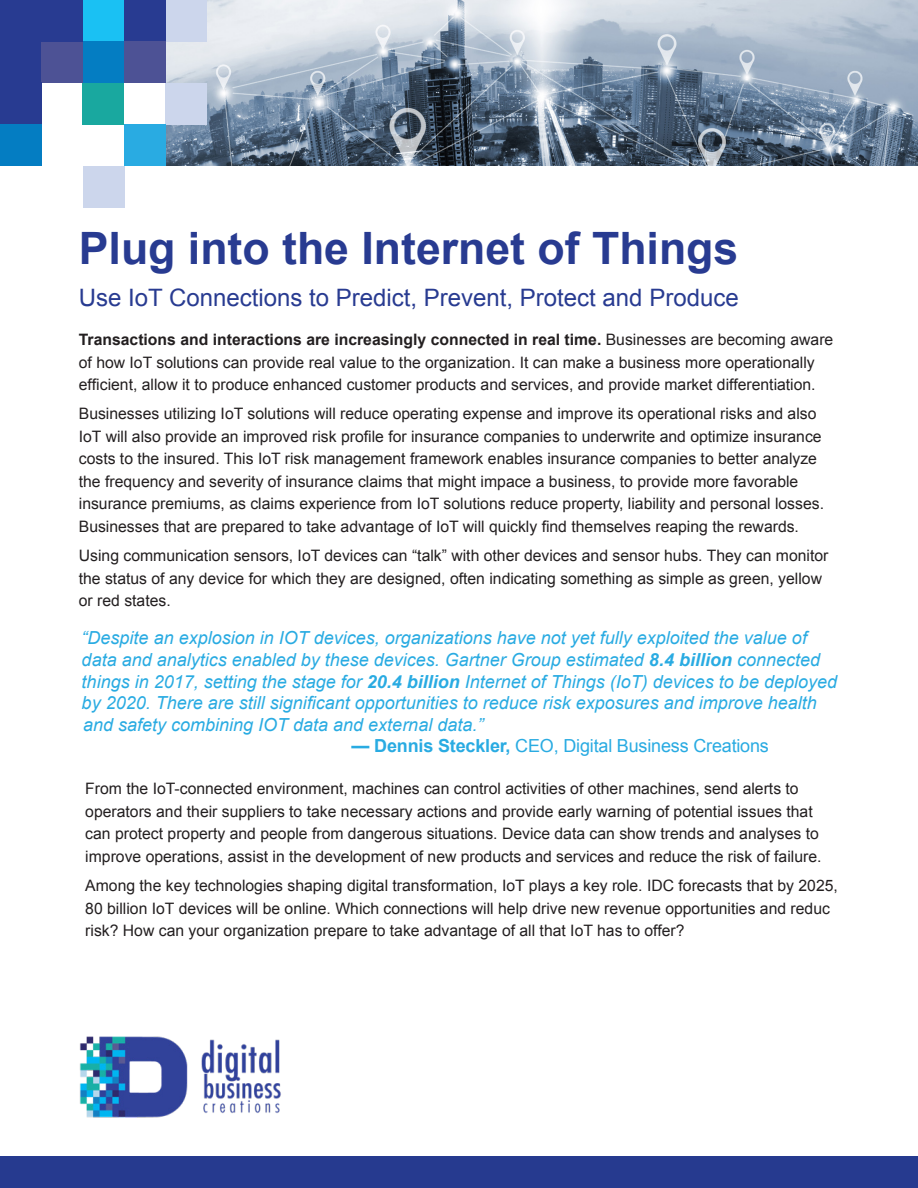
<style>
.page{position:relative;width:918px;height:1188px;background:#fff}
.page>*{position:absolute;margin:0;border:0;box-sizing:border-box;transform-origin:0 0}
.t1{font:700 44.7px "Arial";color:#283b91}
.t2{font:24px "Arial";color:#283b91}
.t3{font:italic 18px/21.6px "Arial";color:#29abe2}
.t4{font:18px "Arial";letter-spacing:-.01em;color:#29abe2}
.t5{font:15.75px/22.5px "Arial";color:#231f20}
.s1{font-weight:700}
</style>
<div class="page">
<img style="left:166px;top:0;width:752px;height:165px">
<img style="left:79px;top:1036px;width:202px;height:82px">
<div style="left:0;top:41px;width:41px;height:42px;background:#283b91"></div>
<div style="left:0;top:124px;width:41px;height:41px;background:#047dc2"></div>
<div style="left:83px;top:166px;width:42px;height:42px;background:#ccd6ec"></div>
<div style="left:83px;top:83px;width:41px;height:41px;background:#19a89f"></div>
<div style="left:83px;top:0;width:41px;height:41px;background:#1ac1f3"></div>
<div style="left:83px;top:41px;width:41px;height:42px;background:#047dc2"></div>
<div style="left:41px;top:41px;width:42px;height:42px;background:#4d5295"></div>
<div style="left:165px;top:0;width:42px;height:41px;background:#ccd6ec"></div>
<div style="left:165px;top:83px;width:42px;height:41px;background:#ccd6ec"></div>
<div style="left:124px;top:0;width:41px;height:41px;background:#283b91"></div>
<div style="left:124px;top:41px;width:41px;height:42px;background:#4d5295"></div>
<div style="left:124px;top:124px;width:41px;height:41px;background:#29abe2"></div>
<div style="left:41px;top:0;width:42px;height:41px;background:#283b91"></div>
<div style="left:0;top:0;width:41px;height:41px;background:#283b91"></div>
<div style="left:0;top:83px;width:41px;height:41px;background:#283b91"></div>
<div style="left:0;top:1157px;width:918px;height:31px;background:#263a8f"></div>
<p class="t1" style="left:79px;top:219px;width:661px">Plug into the Internet of Things</p>
<p class="t2" style="left:79px;top:282px;width:661px">Use IoT Connections to Predict, Prevent, Protect and Produce</p>
<p class="t5" style="left:79px;top:329px;width:756px"><span class="s1">Transactions and interactions are increasingly connected in real time.</span> Businesses are becoming aware of how IoT solutions can provide real value to the organization. It can make a business more operationally efficient, allow it to produce enhanced customer products and services, and provide market differentiation.</p>
<p class="t5" style="left:79px;top:403px;width:747px">Businesses utilizing IoT solutions will reduce operating expense and improve its operational risks and also IoT will also provide an improved risk profile for insurance companies to underwrite and optimize insurance costs to the insured. This IoT risk management framework enables insurance companies to better analyze the frequency and severity of insurance claims that might impace a business, to provide more favorable insurance premiums, as claims experience from IoT solutions reduce property, liability and personal losses.<br>Businesses that are prepared to take advantage of IoT will quickly find themselves reaping the rewards.</p>
<p class="t5" style="left:79px;top:545px;width:751px">Using communication sensors, IoT devices can “talk” with other devices and sensor hubs. They can monitor the status of any device for which they are designed, often indicating something as simple as green, yellow or red states.</p>
<p class="t3" style="left:82px;top:627px;width:757px">“Despite an explosion in IOT devices, organizations have not yet fully exploited the value of data and analytics enabled by these devices. Gartner Group estimated <span class="s1">8.4 billion</span> connected things in 2017, setting the stage for <span class="s1">20.4 billion</span> Internet of Things (IoT) devices to be deployed by 2020. There are still significant opportunities to reduce risk exposures and improve health and safety combining IOT data and external data.”</p>
<p class="t4" style="left:352px;top:734px;width:419px"><span class="s1">— Dennis Steckler,</span> CEO, Digital Business Creations</p>
<p class="t5" style="left:85px;top:778px;width:738px">From the IoT-connected environment, machines can control activities of other machines, send alerts to operators and their suppliers to take necessary actions and provide early warning of potential issues that can protect property and people from dangerous situations. Device data can show trends and analyses to improve operations, assist in the development of new products and services and reduce the risk of failure.</p>
<p class="t5" style="left:85px;top:875px;width:754px">Among the key technologies shaping digital transformation, IoT plays a key role. IDC forecasts that by 2025,<br>80 billion IoT devices will be online. Which connections will help drive new revenue opportunities and reduc risk? How can your organization prepare to take advantage of all that IoT has to offer?</p>
</div>
